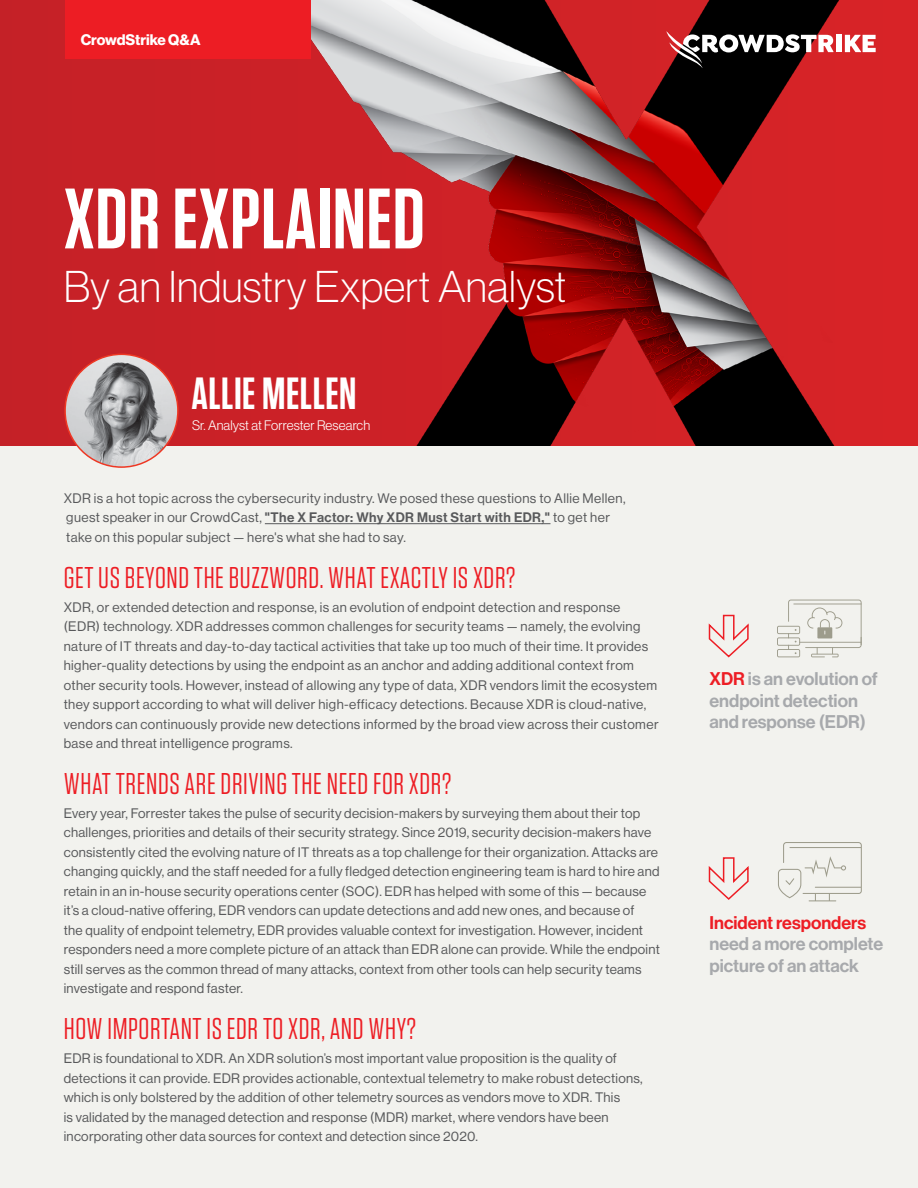
<style>
.page{position:relative;width:918px;height:1188px;background:#f2f2ee}
.page>*{position:absolute;margin:0;border:0;box-sizing:border-box;transform-origin:0 0}
.t1{font:600 85.5px "Tungsten";letter-spacing:.01em;color:#fff}
.t2{font:600 45px "Tungsten";letter-spacing:.01em;color:#fff}
.t3{font:100 43.5px "Haas Grot Disp 35";letter-spacing:.01em;color:#fff}
.Body_text{font:30px "Tungsten";letter-spacing:.02em;color:#ed1d24}
._2nd_sub{font:18px/21.6px "N Haas Grotesk DS Pro 65 Md";color:#a7a9ac}
.t4{font:700 15px "Haas Grot Disp 75";letter-spacing:-.005em;color:#fff}
.Body_text-2{font:13.5px/19.5px "Haas Grot Disp 55 Roman";letter-spacing:.02em;color:#58595b}
._6_text{font:300 13.5px "Haas Grot Disp 45";letter-spacing:.01em;color:#fff}
.s1{font-family:"Haas Grot Disp 65";font-weight:500}
.s2{color:#ed1d24}
</style>
<div class="page">
<div style="left:0;top:0;width:918px;height:446px;background:linear-gradient(to bottom,#cc2227,#cb2227)"></div>
<img style="left:217px;top:0;width:640px;height:446px">
<div style="left:836px;top:35px;width:6px;height:17px;background:#fff"></div>
<svg style="left:845px;top:35px;width:31px;height:17px"></svg>
<svg style="left:666px;top:31px;width:168px;height:37px;background:#6e4d4d"></svg>
<hr style="left:265px;top:523px;width:286px;height:1px;background:#58595b">
<img style="left:65px;top:354px;width:113px;height:113px;border-radius:56px">
<div style="left:64px;top:354px;width:115px;height:114px;border:2px solid #ee3824;border-radius:50%"></div>
<div style="left:65px;top:0;width:245px;height:58px;background:#ed1d24"></div>
<svg style="left:708px;top:614px;width:41px;height:44px"></svg>
<svg style="left:708px;top:857px;width:41px;height:43px"></svg>
<svg style="left:777px;top:600px;width:85px;height:57px"></svg>
<svg style="left:778px;top:842px;width:84px;height:59px"></svg>
<p class="t4" style="left:81px;top:30px;width:121px">CrowdStrike Q&amp;A</p>
<p class="t1" style="left:64px;top:174px;width:363px">XDR EXPLAINED</p>
<p class="t3" style="left:64px;top:263px;width:504px">By an Industry Expert Analyst</p>
<p class="t2" style="left:192px;top:369px;width:167px">ALLIE MELLEN</p>
<p class="_6_text" style="left:192px;top:417px;width:180px">Sr. Analyst at Forrester Research</p>
<p class="Body_text-2" style="left:64px;top:488px;width:563px">XDR is a hot topic across the cybersecurity industry. We posed these questions to Allie Mellen, guest speaker in our CrowdCast, <span class="s1">"The X Factor: Why XDR Must Start with EDR,"</span> to get her take on this popular subject — here's what she had to say.</p>
<p class="Body_text" style="left:64px;top:562px;width:453px">GET US BEYOND THE BUZZWORD. WHAT EXACTLY IS XDR?</p>
<p class="Body_text-2" style="left:64px;top:597px;width:596px">XDR, or extended detection and response, is an evolution of endpoint detection and response (EDR) technology. XDR addresses common challenges for security teams — namely, the evolving nature of IT threats and day-to-day tactical activities that take up too much of their time. It provides higher-quality detections by using the endpoint as an anchor and adding additional context from other security tools. However, instead of allowing any type of data, XDR vendors limit the ecosystem they support according to what will deliver high-efficacy detections. Because XDR is cloud-native, vendors can continuously provide new detections informed by the broad view across their customer base and threat intelligence programs.</p>
<p class="Body_text" style="left:64px;top:768px;width:389px">WHAT TRENDS ARE DRIVING THE NEED FOR XDR?</p>
<p class="Body_text-2" style="left:64px;top:803px;width:598px">Every year, Forrester takes the pulse of security decision-makers by surveying them about their top challenges, priorities and details of their security strategy. Since 2019, security decision-makers have consistently cited the evolving nature of IT threats as a top challenge for their organization. Attacks are changing quickly, and the staff needed for a fully fledged detection engineering team is hard to hire and retain in an in-house security operations center (SOC). EDR has helped with some of this — because it’s a cloud-native offering, EDR vendors can update detections and add new ones, and because of<br>the quality of endpoint telemetry, EDR provides valuable context for investigation. However, incident responders need a more complete picture of an attack than EDR alone can provide. While the endpoint still serves as the common thread of many attacks, context from other tools can help security teams investigate and respond faster.</p>
<p class="Body_text" style="left:64px;top:1014px;width:354px">HOW IMPORTANT IS EDR TO XDR, AND WHY?</p>
<p class="Body_text-2" style="left:64px;top:1049px;width:580px">EDR is foundational to XDR. An XDR solution’s most important value proposition is the quality of detections it can provide. EDR provides actionable, contextual telemetry to make robust detections, which is only bolstered by the addition of other telemetry sources as vendors move to XDR. This<br>is validated by the managed detection and response (MDR) market, where vendors have been incorporating other data sources for context and detection since 2020.</p>
<p class="_2nd_sub" style="left:710px;top:668px;width:170px"><span class="s2">XDR</span> is an evolution of endpoint detection and response (EDR)</p>
<p class="_2nd_sub" style="left:710px;top:912px;width:175px"><span class="s2">Incident responders </span>need a more complete picture of an attack</p>
</div>
